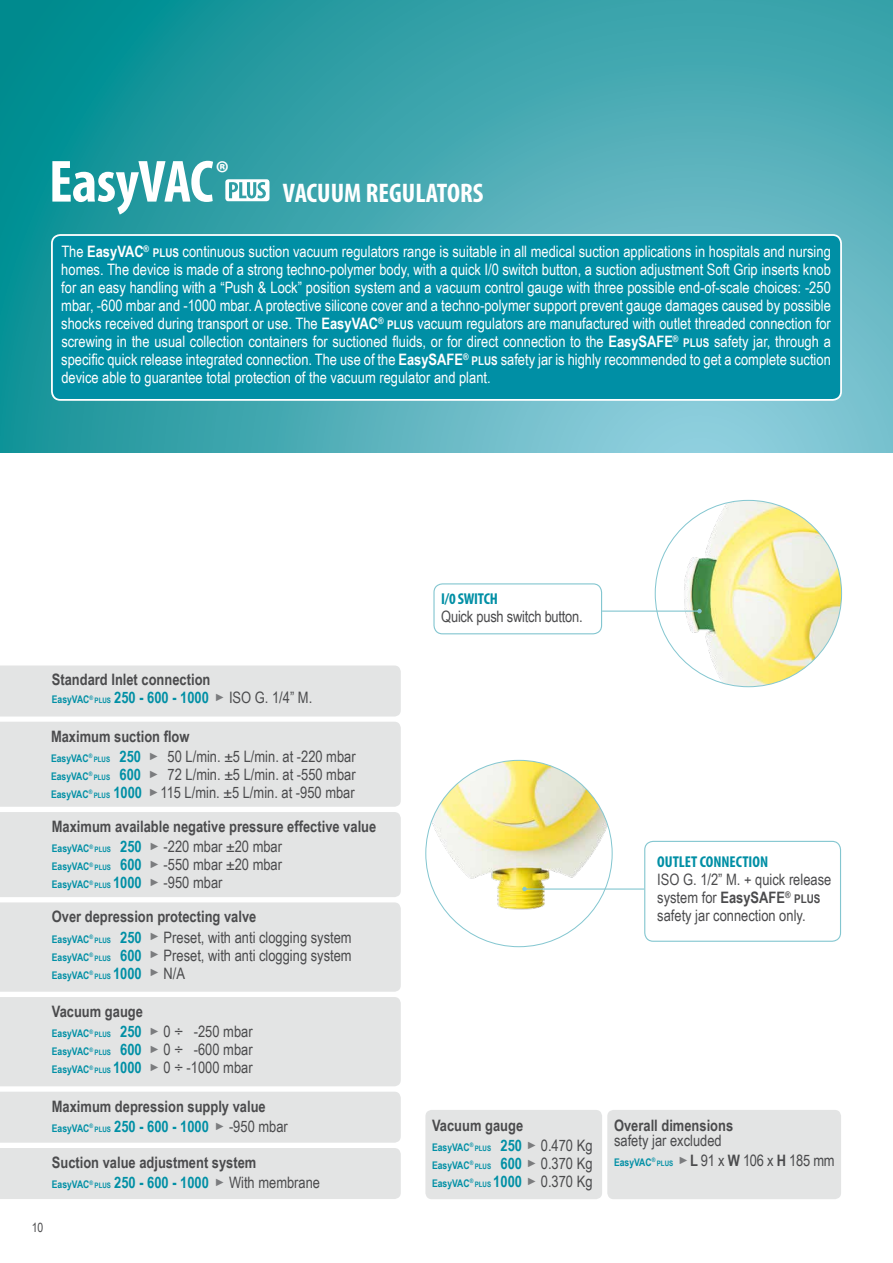
<style>
.page{position:relative;width:893px;height:1263px;background:#fff}
.page>*{position:absolute;margin:0;border:0;box-sizing:border-box;transform-origin:0 0}
.t1{font:700 condensed 60px "Myriad Pro";letter-spacing:-.01em;color:#fff}
.t2{font:700 condensed 34.95px "Myriad Pro";color:#fff}
.t3{font:700 condensed 27px "Myriad Pro";color:#fff}
.t4{font:15.75px/18px "Arial Narrow";color:#fff;text-align:justify}
.t5{font:15.75px/18px "Arial Narrow";color:#4b4b4d}
.t6{font:700 15.75px/34.2px "Arial Narrow";color:#4b4b4d}
.t7{font:700 15.75px "Arial Narrow";color:#008fa5}
.t8{font:700 condensed 15.75px "Myriad Pro";color:#008fa5}
.t9{font:12.75px "Arial Narrow";color:#4b4b4d}
.t10{font:700 10.5px "Arial Narrow";color:#008fa5}
.t11{font:700 7.5px "Arial Narrow";color:#008fa5}
.s1{font-weight:700}
.s2{font-weight:700;font-size:12px}
.s3{font-size:7.5px}
.s4{font-size:10.5px;color:#7b7c7e}
.s5{font-weight:400;color:#4b4b4d}
.s6{font-weight:700;font-size:7.5px;color:#008fa5}
.s7{font-weight:700;color:#008fa5}
.s8{font-weight:700;font-size:10.5px;color:#7b7c7e}
.s9{font-size:7.5px;color:#008fa5}
.s10{color:#008fa5}
.s11{font-weight:400}
.s12{font-size:15.75px}
.s13{font-weight:400;font-size:15.75px;color:#4b4b4d}
</style>
<div class="page">
<svg style="left:0;top:0;width:893px;height:453px;background:#3ea6ae"></svg>
<img style="left:655px;top:500px;width:187px;height:187px;border-radius:93px">
<div style="left:0;top:665px;width:401px;height:51px;background:#e3e4e4"></div>
<div style="left:0;top:1092px;width:401px;height:107px;background:#e3e4e4"></div>
<div style="left:0;top:722px;width:401px;height:364px;background:#e3e4e4"></div>
<svg style="left:225px;top:179px;width:44px;height:22px"></svg>
<div style="left:52px;top:235px;width:789px;height:165px;background:#008fa5;border-radius:9px"></div>
<div style="left:51px;top:234px;width:791px;height:167px;border:2px solid #fff;border-radius:9px"></div>
<div style="left:425px;top:1110px;width:177px;height:89px;background:#e3e4e4;border-radius:6px"></div>
<div style="left:607px;top:1110px;width:234px;height:89px;background:#e3e4e4;border-radius:6px"></div>
<img style="left:426px;top:760px;width:186px;height:187px;border-radius:93px">
<div style="left:644px;top:841px;width:197px;height:101px;border:1px solid #83c6d0;border-radius:9px"></div>
<div style="left:433px;top:583px;width:169px;height:51px;border:1px solid #83c6d0;border-radius:9px"></div>
<hr style="left:602px;top:610px;width:97px;height:2px;background:#83c6d0">
<svg style="left:697px;top:609px;width:5px;height:4px"></svg>
<hr style="left:524px;top:888px;width:120px;height:2px;background:#83c6d0">
<svg style="left:522px;top:887px;width:5px;height:4px"></svg>
<h2 class="t2" style="left:216px;top:151px;width:15px">®</h2>
<h1 class="t1" style="left:49px;top:144px;width:166px">EasyVAC</h1>
<h3 class="t3" style="left:283px;top:176px;width:202px">VACUUM REGULATORS</h3>
<p class="t4" style="left:61px;top:242px;width:771px">The <span class="s1">EasyVAC</span><sup>®</sup> <span class="s2">PLUS</span> continuous suction vacuum regulators range is suitable in all medical suction applications in hospitals and nursing homes. The device is made of a strong techno-polymer body, with a quick I/0 switch button, a suction adjustment Soft Grip inserts knob for an easy handling with a “Push &amp; Lock” position system and a vacuum control gauge with three possible end-of-scale choices: -250 mbar, -600 mbar and -1000 mbar. A protective silicone cover and a techno-polymer support prevent gauge damages caused by possible shocks received during transport or use. The <span class="s1">EasyVAC</span><sup>®</sup> <span class="s2">PLUS</span> vacuum regulators are manufactured with outlet threaded connection for screwing in the usual collection containers for suctioned fluids, or for direct connection to the <span class="s1">EasySAFE</span><sup>®</sup> <span class="s2">PLUS</span> safety jar, through a specific quick release integrated connection. The use of the <span class="s1">EasySAFE</span><sup>®</sup> <span class="s2">PLUS</span> safety jar is highly recommended to get a complete suction device able to guarantee total protection of the vacuum regulator and plant.</p>
<p class="t6" style="left:52px;top:662px;width:160px">Standard Inlet connection</p>
<p class="t10" style="left:52px;top:692px;width:43px">EasyVAC<sup>®</sup></p>
<p class="t7" style="left:95px;top:686px;width:219px"><span class="s3">PLUS</span> 250 - 600 - 1000 <span class="s4">►</span> <span class="s5">ISO G. 1/4” M.</span></p>
<p class="t6" style="left:51px;top:718px;width:140px">Maximum suction flow</p>
<p class="t10" style="left:51px;top:750px;width:43px">EasyVAC<sup>®</sup></p>
<p class="t5" style="left:94px;top:747px;width:263px"><span class="s6">PLUS</span> <span class="s7">250</span> <span class="s8">►</span> 50 L/min. ±5 L/min. at -220 mbar</p>
<p class="t10" style="left:51px;top:768px;width:43px">EasyVAC<sup>®</sup></p>
<p class="t5" style="left:94px;top:765px;width:263px"><span class="s6">PLUS</span> <span class="s7">600</span> <span class="s8">►</span> 72 L/min. ±5 L/min. at -550 mbar</p>
<p class="t10" style="left:51px;top:786px;width:43px">EasyVAC<sup>®</sup></p>
<p class="t6" style="left:52px;top:774px;width:326px;text-indent:42px"><span class="s9">PLUS</span> <span class="s10">1000</span> <span class="s4">►</span><span class="s11">115 L/min. ±5 L/min. at -950 mbar<br></span>Maximum available negative pressure effective value</p>
<p class="t10" style="left:52px;top:840px;width:43px">EasyVAC<sup>®</sup></p>
<p class="t5" style="left:95px;top:837px;width:189px"><span class="s6">PLUS</span> <span class="s7">250</span> <span class="s8">►</span> -220 mbar ±20 mbar</p>
<p class="t10" style="left:52px;top:858px;width:43px">EasyVAC<sup>®</sup></p>
<p class="t5" style="left:95px;top:855px;width:189px"><span class="s6">PLUS</span> <span class="s7">600</span> <span class="s8">►</span> -550 mbar ±20 mbar</p>
<p class="t10" style="left:52px;top:876px;width:43px">EasyVAC<sup>®</sup></p>
<p class="t6" style="left:52px;top:865px;width:206px;text-align:center"><span class="s9">PLUS</span> <span class="s10">1000</span> <span class="s4">►</span> <span class="s11">-950 mbar<br></span>Over depression protecting valve</p>
<p class="t10" style="left:52px;top:931px;width:43px">EasyVAC<sup>®</sup></p>
<p class="t5" style="left:95px;top:927px;width:259px"><span class="s6">PLUS</span> <span class="s7">250</span> <span class="s8">►</span> Preset, with anti clogging system</p>
<p class="t10" style="left:52px;top:949px;width:43px">EasyVAC<sup>®</sup></p>
<p class="t5" style="left:95px;top:945px;width:259px"><span class="s6">PLUS</span> <span class="s7">600</span> <span class="s8">►</span> Preset, with anti clogging system</p>
<p class="t10" style="left:52px;top:967px;width:43px">EasyVAC<sup>®</sup></p>
<p class="t11" style="left:95px;top:970px;width:92px">PLUS <span class="s12">1000</span> <sup>►</sup> <span class="s13">N/A</span></p>
<p class="t6" style="left:52px;top:993px;width:93px">Vacuum gauge</p>
<p class="t10" style="left:52px;top:1025px;width:43px">EasyVAC<sup>®</sup></p>
<p class="t5" style="left:95px;top:1022px;width:160px"><span class="s6">PLUS</span> <span class="s7">250</span> <span class="s8">►</span> 0 ÷ -250 mbar</p>
<p class="t10" style="left:52px;top:1043px;width:43px">EasyVAC<sup>®</sup></p>
<p class="t5" style="left:95px;top:1040px;width:160px"><span class="s6">PLUS</span> <span class="s7">600</span> <span class="s8">►</span> 0 ÷ -600 mbar</p>
<p class="t10" style="left:52px;top:1061px;width:43px">EasyVAC<sup>®</sup></p>
<p class="t5" style="left:95px;top:1058px;width:160px"><span class="s6">PLUS</span> <span class="s7">1000</span> <span class="s8">►</span> 0 ÷ -1000 mbar</p>
<p class="t6" style="left:52px;top:1088px;width:215px">Maximum depression supply value</p>
<p class="t10" style="left:52px;top:1120px;width:43px">EasyVAC<sup>®</sup></p>
<p class="t7" style="left:95px;top:1114px;width:195px"><span class="s3">PLUS</span> 250 - 600 - 1000 <span class="s4">►</span> <span class="s5">-950 mbar</span></p>
<p class="t6" style="left:52px;top:1144px;width:206px">Suction value adjustment system</p>
<p class="t10" style="left:52px;top:1176px;width:43px">EasyVAC<sup>®</sup></p>
<p class="t7" style="left:95px;top:1170px;width:227px"><span class="s3">PLUS</span> 250 - 600 - 1000 <span class="s4">►</span> <span class="s5">With membrane</span></p>
<p class="t9" style="left:32px;top:1218px;width:13px">10</p>
<p class="t8" style="left:441px;top:589px;width:58px">I/0 SWITCH</p>
<p class="t5" style="left:441px;top:607px;width:143px">Quick push switch button.</p>
<p class="t8" style="left:657px;top:852px;width:112px">OUTLET CONNECTION</p>
<p class="t5" style="left:657px;top:870px;width:176px">ISO G. 1/2” M. + quick release system for <span class="s1">EasySAFE</span><sup>®</sup> <span class="s2">PLUS </span>safety jar connection only.</p>
<p class="t6" style="left:432px;top:1107px;width:93px">Vacuum gauge</p>
<p class="t10" style="left:432px;top:1139px;width:43px">EasyVAC<sup>®</sup></p>
<p class="t5" style="left:475px;top:1135px;width:119px"><span class="s6">PLUS</span> <span class="s7">250</span> <span class="s8">►</span> 0.470 Kg</p>
<p class="t10" style="left:432px;top:1157px;width:43px">EasyVAC<sup>®</sup></p>
<p class="t5" style="left:475px;top:1153px;width:119px"><span class="s6">PLUS</span> <span class="s7">600</span> <span class="s8">►</span> 0.370 Kg</p>
<p class="t10" style="left:432px;top:1175px;width:43px">EasyVAC<sup>®</sup></p>
<p class="t5" style="left:475px;top:1171px;width:119px"><span class="s6">PLUS</span> <span class="s7">1000</span> <span class="s8">►</span> 0.370 Kg</p>
<p class="t6" style="left:614px;top:1107px;width:121px">Overall dimensions</p>
<p class="t5" style="left:614px;top:1130px;width:109px">safety jar excluded</p>
<p class="t10" style="left:614px;top:1154px;width:43px">EasyVAC<sup>®</sup></p>
<p class="t5" style="left:657px;top:1150px;width:179px"><span class="s6">PLUS</span> <span class="s8">►</span><span class="s1">L</span> 91 x <span class="s1">W</span> 106 x <span class="s1">H</span> 185 mm</p>
</div>
